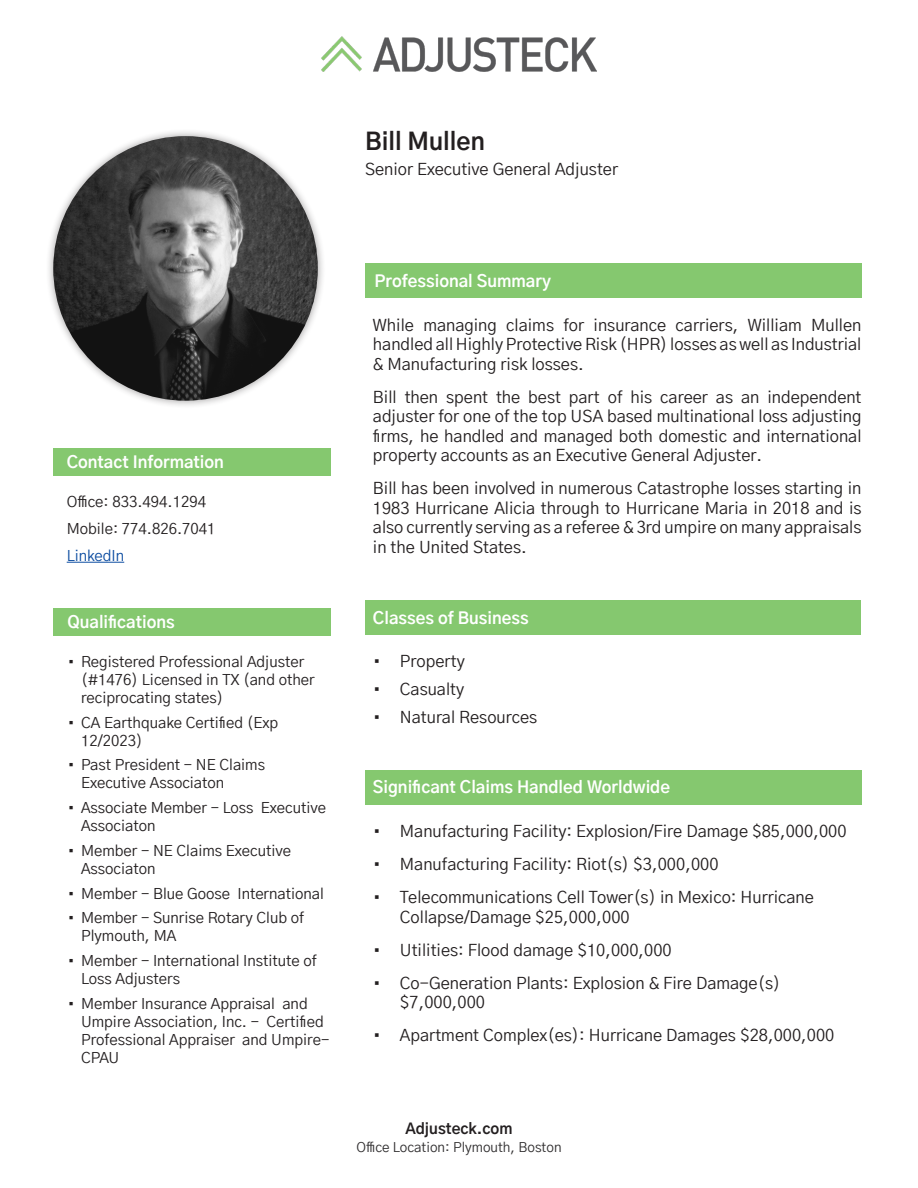
<style>
.page{position:relative;width:918px;height:1188px;background:#fff}
.page>*{position:absolute;margin:0;border:0;box-sizing:border-box;transform-origin:0 0}
.t1{font:700 24px "Gothic A1";color:#231f20}
.t2{font:16.5px/19.5px "Gothic A1";color:#231f20;text-align:justify}
.t3{font:700 16.5px "Gothic A1";color:#fff}
.t4{font:15px/18px "Gothic A1";color:#231f20}
.t5{font:700 15px "Gothic A1";color:#231f20}
.t6{font:15px "Gothic A1";color:#0d4da1}
.t7{font:13.5px "Gothic A1";color:#312f30}
</style>
<div class="page">
<div style="left:365px;top:263px;width:496px;height:35px;background:#85c86f"></div>
<div style="left:365px;top:600px;width:496px;height:34px;background:#85c86f"></div>
<div style="left:365px;top:770px;width:496px;height:34px;background:#85c86f"></div>
<div style="left:45px;top:128px;width:281px;height:281px;background:#231f20;opacity:.42"></div>
<img style="left:53px;top:136px;width:265px;height:265px;border-radius:132px">
<div style="left:53px;top:448px;width:278px;height:27px;background:#85c86f"></div>
<hr style="left:67px;top:562px;width:57px;height:1px;background:#0d4da1">
<div style="left:53px;top:608px;width:278px;height:27px;background:#85c86f"></div>
<img style="left:321px;top:37px;width:276px;height:34px">
<p class="t1" style="left:365px;top:122px;width:121px">Bill Mullen</p>
<p class="t2" style="left:365px;top:159px;width:255px">Senior Executive General Adjuster</p>
<p class="t3" style="left:67px;top:449px;width:159px">Contact Information</p>
<p class="t4" style="left:67px;top:492px;width:141px">Office: 833.494.1294</p>
<p class="t4" style="left:67px;top:519px;width:150px">Mobile: 774.826.7041</p>
<p class="t6" style="left:67px;top:544px;width:59px">LinkedIn</p>
<p class="t3" style="left:68px;top:609px;width:109px">Qualifications</p>
<p class="t4" style="left:81px;top:652px;width:235px;text-indent:-14px">• Registered Professional Adjuster (#1476) Licensed in TX (and other reciprocating states)</p>
<p class="t4" style="left:81px;top:713px;width:199px;text-indent:-14px">• CA Earthquake Certified (Exp<br>12/2023)</p>
<p class="t4" style="left:81px;top:755px;width:186px;text-indent:-14px">• Past President - NE Claims<br>Executive Associaton</p>
<p class="t4" style="left:81px;top:798px;width:246px;text-indent:-14px">• Associate Member - Loss Executive<br>Associaton</p>
<p class="t4" style="left:81px;top:841px;width:211px;text-indent:-14px">• Member - NE Claims Executive<br>Associaton</p>
<p class="t4" style="left:68px;top:884px;width:258px">• Member - Blue Goose International</p>
<p class="t4" style="left:81px;top:908px;width:225px;text-indent:-14px">• Member - Sunrise Rotary Club of<br>Plymouth, MA</p>
<p class="t4" style="left:81px;top:951px;width:237px;text-indent:-14px">• Member - International Institute of<br>Loss Adjusters</p>
<p class="t4" style="left:81px;top:994px;width:250px;text-indent:-14px">• Member Insurance Appraisal and<br>Umpire Association, Inc. - Certified<br>Professional Appraiser and Umpire-<br>CPAU</p>
<p class="t3" style="left:374px;top:268px;width:178px">Professional Summary</p>
<p class="t2" style="left:373px;top:314px;width:490px">While managing claims for insurance carriers, William Mullen handled all Highly Protective Risk (HPR) losses as well as Industrial &amp; Manufacturing risk losses.</p>
<p class="t2" style="left:373px;top:386px;width:490px">Bill then spent the best part of his career as an independent adjuster for one of the top USA based multinational loss adjusting firms, he handled and managed both domestic and international property accounts as an Executive General Adjuster.</p>
<p class="t2" style="left:373px;top:478px;width:490px">Bill has been involved in numerous Catastrophe losses starting in 1983 Hurricane Alicia through to Hurricane Maria in 2018 and is also currently serving as a referee &amp; 3rd umpire on many appraisals in the United States.</p>
<p class="t3" style="left:373px;top:604px;width:157px">Classes of Business</p>
<p class="t2" style="left:373px;top:651px;width:93px">• Property</p>
<p class="t2" style="left:373px;top:679px;width:93px">• Casualty</p>
<p class="t2" style="left:373px;top:706px;width:166px">• Natural Resources</p>
<p class="t3" style="left:373px;top:774px;width:299px">Significant Claims Handled Worldwide</p>
<p class="t2" style="left:373px;top:821px;width:475px">• Manufacturing Facility: Explosion/Fire Damage $85,000,000</p>
<p class="t2" style="left:373px;top:854px;width:347px">• Manufacturing Facility: Riot(s) $3,000,000</p>
<p class="t2" style="left:400px;top:887px;width:416px;text-indent:-27px">• Telecommunications Cell Tower(s) in Mexico: Hurricane<br>Collapse/Damage $25,000,000</p>
<p class="t2" style="left:373px;top:939px;width:300px">• Utilities: Flood damage $10,000,000</p>
<p class="t2" style="left:400px;top:972px;width:382px;text-indent:-27px">• Co-Generation Plants: Explosion &amp; Fire Damage(s) $7,000,000</p>
<p class="t2" style="left:373px;top:1025px;width:463px">• Apartment Complex(es): Hurricane Damages $28,000,000</p>
<p class="t5" style="left:405px;top:1116px;width:109px">Adjusteck.com</p>
<p class="t7" style="left:356px;top:1137px;width:207px">Office Location: Plymouth, Boston</p>
</div>
